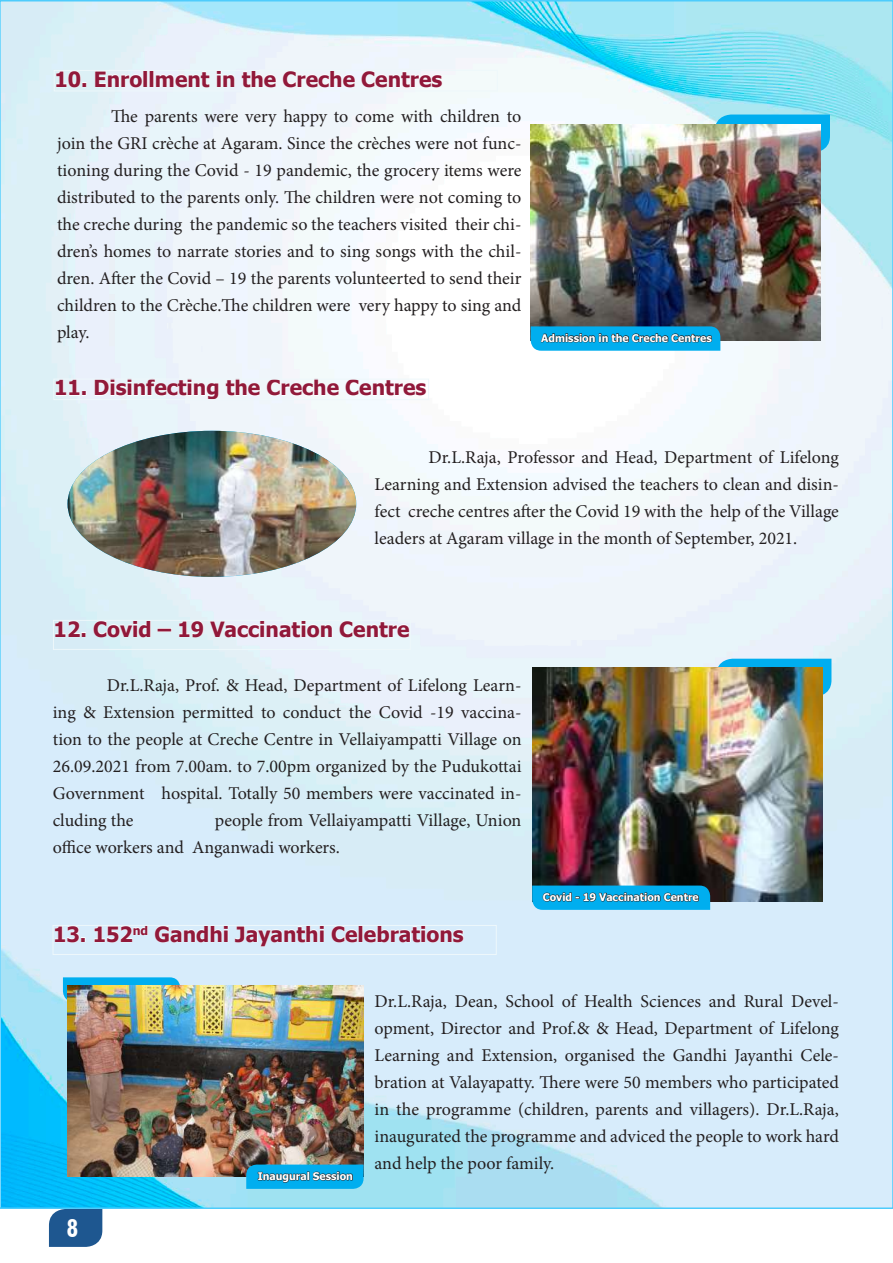
<style>
.page{position:relative;width:893px;height:1263px;background:#fff}
.page>*{position:absolute;margin:0;border:0;box-sizing:border-box;transform-origin:0 0}
.t1{font:24px "Geometric 706 BT Black Condensed B";color:#fff}
.t2{font:700 21px "Tahoma";color:#91193a}
.t3{font:18px/27px "Minion Pro";letter-spacing:-.005em;color:#231f20;text-align:justify}
.t4{font:700 10.5px "Tahoma";color:#fff}
</style>
<div class="page">
<svg style="left:49px;top:1209px;width:53px;height:38px;background:#2a6095"></svg>
<img style="left:3px;top:3px;width:887px;height:1203px">
<svg style="left:56px;top:72px;width:31px;height:16px"></svg>
<svg style="left:95px;top:72px;width:47px;height:16px"></svg>
<div style="left:143px;top:70px;width:5px;height:17px;border:1px solid #fff"></div>
<div style="left:150px;top:70px;width:4px;height:17px;border:1px solid #fff"></div>
<svg style="left:156px;top:72px;width:54px;height:16px"></svg>
<svg style="left:217px;top:72px;width:18px;height:15px"></svg>
<svg style="left:241px;top:72px;width:114px;height:16px"></svg>
<svg style="left:361px;top:72px;width:82px;height:16px"></svg>
<div style="left:54px;top:70px;width:444px;height:21px;border:1px solid #eef8fb"></div>
<svg style="left:715px;top:115px;width:115px;height:37px"></svg>
<img style="left:531px;top:124px;width:290px;height:217px">
<svg style="left:531px;top:326px;width:189px;height:25px;background:#0b94c8"></svg>
<svg style="left:56px;top:381px;width:30px;height:15px"></svg>
<svg style="left:94px;top:378px;width:125px;height:20px"></svg>
<svg style="left:225px;top:381px;width:114px;height:15px"></svg>
<svg style="left:345px;top:381px;width:82px;height:15px"></svg>
<div style="left:54px;top:379px;width:375px;height:21px;border:1px solid #eef8fb"></div>
<img style="left:68px;top:431px;width:288px;height:146px">
<svg style="left:55px;top:622px;width:31px;height:15px"></svg>
<svg style="left:93px;top:622px;width:58px;height:16px"></svg>
<div style="left:158px;top:628px;width:14px;height:3px;border:1px solid #fff"></div>
<svg style="left:179px;top:622px;width:154px;height:16px"></svg>
<svg style="left:339px;top:622px;width:69px;height:16px"></svg>
<div style="left:53px;top:620px;width:357px;height:30px;border:1px solid #eef8fb"></div>
<svg style="left:716px;top:659px;width:115px;height:38px"></svg>
<img style="left:532px;top:667px;width:290px;height:234px">
<svg style="left:532px;top:885px;width:178px;height:25px;background:#0894c9"></svg>
<svg style="left:55px;top:927px;width:30px;height:16px"></svg>
<svg style="left:94px;top:924px;width:54px;height:19px"></svg>
<svg style="left:154px;top:927px;width:74px;height:16px"></svg>
<svg style="left:235px;top:927px;width:89px;height:20px"></svg>
<svg style="left:331px;top:927px;width:27px;height:16px"></svg>
<div style="left:359px;top:925px;width:4px;height:17px;border:1px solid #fff"></div>
<svg style="left:364px;top:927px;width:100px;height:16px"></svg>
<div style="left:53px;top:925px;width:443px;height:30px;border:1px solid #eef8fb"></div>
<svg style="left:63px;top:977px;width:117px;height:25px"></svg>
<img style="left:68px;top:985px;width:296px;height:191px">
<svg style="left:246px;top:1164px;width:118px;height:25px;background:#0c95c9"></svg>
<p class="t2" style="left:54px;top:64px;width:389px">10. Enrollment in the Creche Centres</p>
<p class="t3" style="left:57px;top:102px;width:466px;text-indent:54px">The parents were very happy to come with children to join the GRI crèche at Agaram. Since the crèches were not func&shy;tioning during the Covid - 19 pandemic, the grocery items were distributed to the parents only. The children were not coming to the creche during the pandemic so the teachers visited their chi&shy;dren’s homes to narrate stories and to sing songs with the chil&shy;dren. After the Covid – 19 the parents volunteerted to send their children to the Crèche.The children were very happy to sing and play.</p>
<p class="t2" style="left:54px;top:373px;width:374px">11. Disinfecting the Creche Centres</p>
<p class="t4" style="left:541px;top:331px;width:172px">Admission in the Creche Centres</p>
<p class="t3" style="left:375px;top:443px;width:466px;text-indent:54px">Dr.L.Raja, Professor and Head, Department of Lifelong Learning and Extension advised the teachers to clean and disin&shy;fect creche centres after the Covid 19 with the help of the Village leaders at Agaram village in the month of September, 2021.</p>
<p class="t2" style="left:54px;top:614px;width:357px">12. Covid – 19 Vaccination Centre</p>
<p class="t3" style="left:53px;top:672px;width:470px;text-indent:54px">Dr.L.Raja, Prof. &amp; Head, Department of Lifelong Learn&shy;ing &amp; Extension permitted to conduct the Covid -19 vaccina&shy;tion to the people at Creche Centre in Vellaiyampatti Village on 26.09.2021 from 7.00am. to 7.00pm organized by the Pudukottai Government hospital. Totally 50 members were vaccinated in&shy;cluding the</p>
<p class="t3" style="left:53px;top:807px;width:470px;text-indent:162px">people from Vellaiyampatti Village, Union office workers and Anganwadi workers.</p>
<p class="t2" style="left:53px;top:919px;width:412px">13. 152<sup>nd</sup> Gandhi Jayanthi Celebrations</p>
<p class="t4" style="left:543px;top:890px;width:158px">Covid - 19 Vaccination Centre</p>
<h1 class="t1" style="left:66px;top:1213px;width:13px">8</h1>
<p class="t4" style="left:258px;top:1169px;width:97px">Inaugural Session</p>
<p class="t3" style="left:375px;top:987px;width:466px">Dr.L.Raja, Dean, School of Health Sciences and Rural Devel&shy;opment, Director and Prof.&amp; &amp; Head, Department of Lifelong Learning and Extension, organised the Gandhi Jayanthi Cele&shy;bration at Valayapatty. There were 50 members who participated in the programme (children, parents and villagers). Dr.L.Raja, inaugurated the programme and adviced the people to work hard and help the poor family.</p>
</div>
